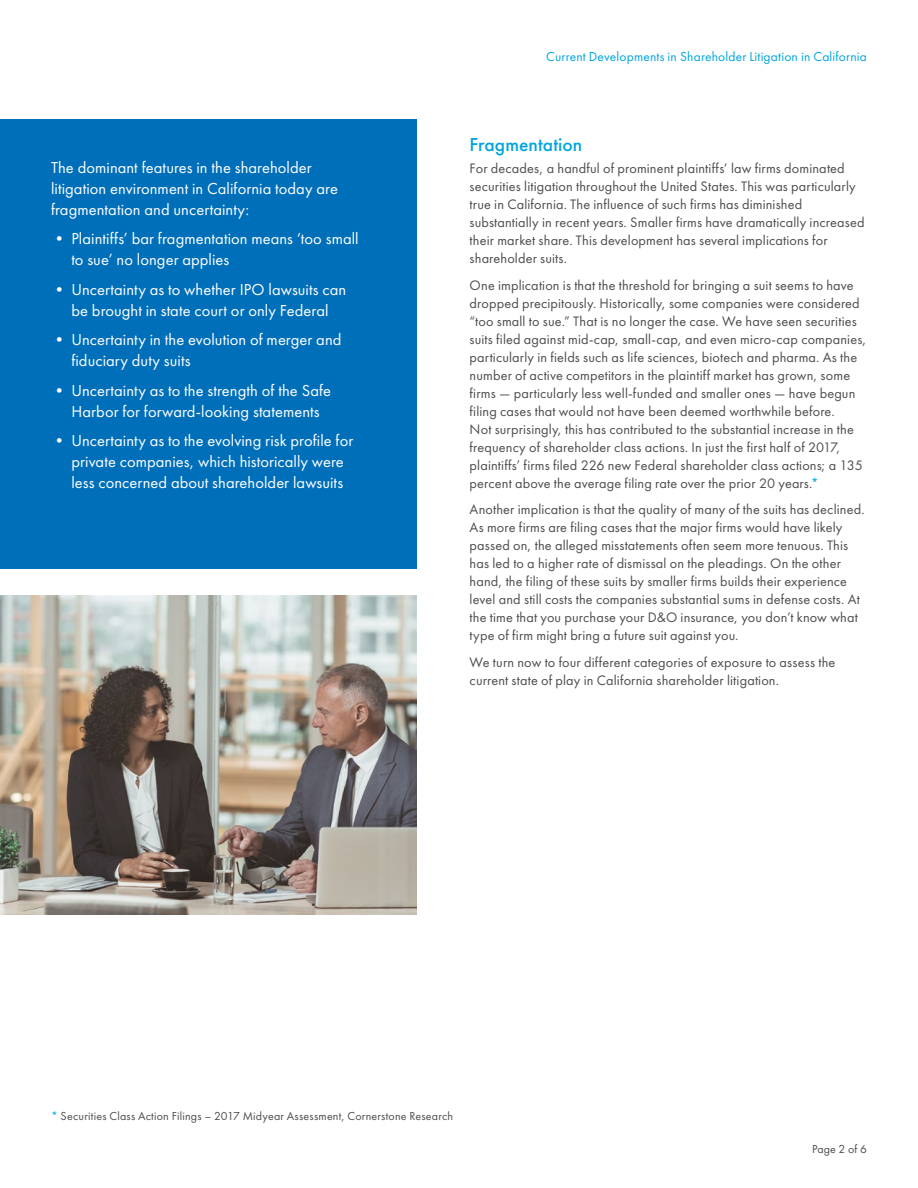
<style>
.page{position:relative;width:918px;height:1188px;background:#fff}
.page>*{position:absolute;margin:0;border:0;box-sizing:border-box;transform-origin:0 0}
.t1{font:500 19.5px "Futura PT";color:#00a5df}
.t2{font:16.5px/21px "Futura PT";letter-spacing:.005em;color:#fff}
.t3{font:14.25px/18px "Futura PT";letter-spacing:.01em;color:#4d4d4f}
.t4{font:13.5px "Futura PT";letter-spacing:.01em;color:#00a5df}
.t5{font:12px "Futura PT";letter-spacing:.015em;color:#4d4d4f}
.s1{color:#00a5df}
</style>
<div class="page">
<div style="left:0;top:119px;width:417px;height:449px;background:#006fba"></div>
<img style="left:0;top:595px;width:417px;height:319px">
<p class="t2" style="left:51px;top:157px;width:288px">The dominant features in the shareholder litigation environment in California today are fragmentation and uncertainty:</p>
<p class="t2" style="left:71px;top:228px;width:289px;text-indent:-20px">• Plaintiffs’ bar fragmentation means ‘too small to sue’ no longer applies</p>
<p class="t2" style="left:51px;top:279px;width:297px;text-align:center">• Uncertainty as to whether IPO lawsuits can be brought in state court or only Federal</p>
<p class="t2" style="left:71px;top:329px;width:272px;text-indent:-20px">• Uncertainty in the evolution of merger and fiduciary duty suits</p>
<p class="t2" style="left:51px;top:380px;width:282px;text-align:center">• Uncertainty as to the strength of the Safe<br>Harbor for forward-looking statements</p>
<p class="t2" style="left:71px;top:430px;width:283px;text-indent:-20px">• Uncertainty as to the evolving risk profile for private companies, which historically were less concerned about shareholder lawsuits</p>
<p class="t4" style="left:546px;top:49px;width:322px">Current Developments in Shareholder Litigation in California</p>
<h1 class="t1" style="left:470px;top:133px;width:114px">Fragmentation</h1>
<p class="t3" style="left:470px;top:159px;width:396px">For decades, a handful of prominent plaintiffs’ law firms dominated securities litigation throughout the United States. This was particularly true in California. The influence of such firms has diminished substantially in recent years. Smaller firms have dramatically increased their market share. This development has several implications for shareholder suits.</p>
<p class="t3" style="left:470px;top:276px;width:398px">One implication is that the threshold for bringing a suit seems to have dropped precipitously. Historically, some companies were considered “too small to sue.” That is no longer the case. We have seen securities suits filed against mid-cap, small-cap, and even micro-cap companies, particularly in fields such as life sciences, biotech and pharma. As the number of active competitors in the plaintiff market has grown, some firms — particularly less well-funded and smaller ones — have begun filing cases that would not have been deemed worthwhile before.<br>Not surprisingly, this has contributed to the substantial increase in the frequency of shareholder class actions. In just the first half of 2017, plaintiffs’ firms filed 226 new Federal shareholder class actions; a 135 percent above the average filing rate over the prior 20 years.<span class="s1">*</span></p>
<p class="t3" style="left:470px;top:500px;width:397px">Another implication is that the quality of many of the suits has declined.<br>As more firms are filing cases that the major firms would have likely passed on, the alleged misstatements often seem more tenuous. This has led to a higher rate of dismissal on the pleadings. On the other hand, the filing of these suits by smaller firms builds their experience level and still costs the companies substantial sums in defense costs. At the time that you purchase your D&amp;O insurance, you don’t know what type of firm might bring a future suit against you.</p>
<p class="t3" style="left:470px;top:653px;width:367px">We turn now to four different categories of exposure to assess the current state of play in California shareholder litigation.</p>
<p class="t5" style="left:51px;top:1109px;width:404px"><span class="s1">*</span> Securities Class Action Filings – 2017 Midyear Assessment, Cornerstone Research</p>
<p class="t5" style="left:812px;top:1142px;width:56px">Page 2 of 6</p>
</div>
